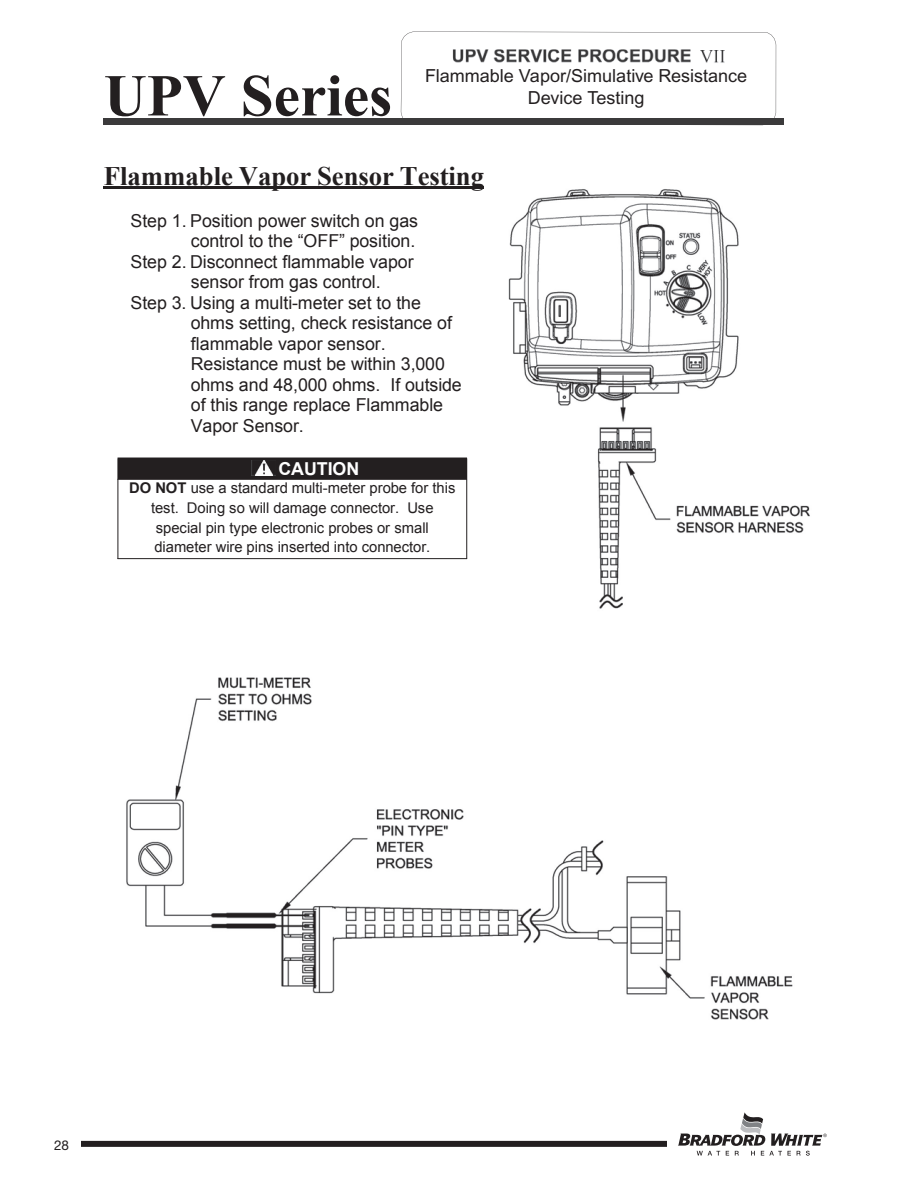
<style>
.page{position:relative;width:918px;height:1188px;background:#fff}
.page>*{position:absolute;margin:0;border:0;box-sizing:border-box;transform-origin:0 0}
.t1{font:700 59.4px "Times New Roman";color:#231f20}
.t2{font:700 26.7px "Times New Roman";color:#231f20}
.t3{font:18px/21.6px "Arial";color:#231f20;text-align:center}
.t4{font:17.85px "Arial";letter-spacing:-.005em;color:#231f20}
.t5{font:700 17.85px "Arial";color:#fff}
.t6{font:14.85px/19.6px "Arial";color:#231f20;text-align:center}
.t7{font:13.5px "Helvetica Neue";color:#231f20}
.s1{font-weight:700}
</style>
<div class="page">
<svg style="left:401px;top:32px;width:375px;height:87px"></svg>
<img style="left:700px;top:51px;width:25px;height:17px">
<img style="left:429px;top:49px;width:262px;height:70px">
<img style="left:531px;top:109px;width:115px;height:9px">
<img style="left:121px;top:186px;width:689px;height:834px">
<div style="left:459px;top:458px;width:7px;height:21px;background:#231f20"></div>
<div style="left:118px;top:458px;width:341px;height:21px;background:#231f20"></div>
<img style="left:255px;top:460px;width:18px;height:15px">
<hr style="left:117px;top:458px;width:1px;height:101px;background:#231f20">
<hr style="left:466px;top:458px;width:1px;height:101px;background:#231f20">
<hr style="left:118px;top:479px;width:349px;height:1px;background:#231f20">
<hr style="left:118px;top:558px;width:349px;height:1px;background:#231f20">
<div style="left:104px;top:119px;width:680px;height:6px;background:#3b3a3b"></div>
<hr style="left:104px;top:187px;width:380px;height:2px;background:#231f20">
<div style="left:411px;top:68px;width:350px;height:41px;background:#fff"></div>
<div style="left:54px;top:1141px;width:783px;height:6px;background:#231f20"></div>
<div style="left:667px;top:1112px;width:170px;height:51px;background:#fff"></div>
<svg style="left:678px;top:1112px;width:149px;height:44px"></svg>
<div style="left:54px;top:1135px;width:27px;height:19px;background:#fff"></div>
<div style="left:545px;top:231px;width:72px;height:25px;background:#fff"></div>
<h1 class="t1" style="left:104px;top:55px;width:290px">UPV Series</h1>
<p class="t3" style="left:425px;top:65px;width:324px">Flammable Vapor/Simulative Resistance<br>Device Testing</p>
<h2 class="t2" style="left:104px;top:158px;width:382px">Flammable Vapor Sensor Testing</h2>
<p class="t4" style="left:131px;top:209px;width:289px">Step 1. Position power switch on gas</p>
<p class="t4" style="left:191px;top:230px;width:226px">control to the “OFF” position.</p>
<p class="t4" style="left:131px;top:250px;width:285px">Step 2. Disconnect flammable vapor</p>
<p class="t4" style="left:191px;top:271px;width:191px">sensor from gas control.</p>
<p class="t4" style="left:131px;top:291px;width:292px">Step 3. Using a multi-meter set to the</p>
<p class="t4" style="left:191px;top:312px;width:263px">ohms setting, check resistance of</p>
<p class="t4" style="left:191px;top:332px;width:197px">flammable vapor sensor.</p>
<p class="t4" style="left:191px;top:352px;width:256px">Resistance must be within 3,000</p>
<p class="t4" style="left:191px;top:373px;width:273px">ohms and 48,000 ohms. If outside</p>
<p class="t4" style="left:191px;top:393px;width:254px">of this range replace Flammable</p>
<p class="t4" style="left:191px;top:414px;width:115px">Vapor Sensor.</p>
<p class="t5" style="left:278px;top:457px;width:82px">CAUTION</p>
<p class="t6" style="left:129px;top:479px;width:328px"><span class="s1">DO NOT</span> use a standard multi-meter probe for this test. Doing so will damage connector. Use special pin type electronic probes or small diameter wire pins inserted into connector.</p>
<p class="t7" style="left:54px;top:1137px;width:17px">28</p>
</div>
